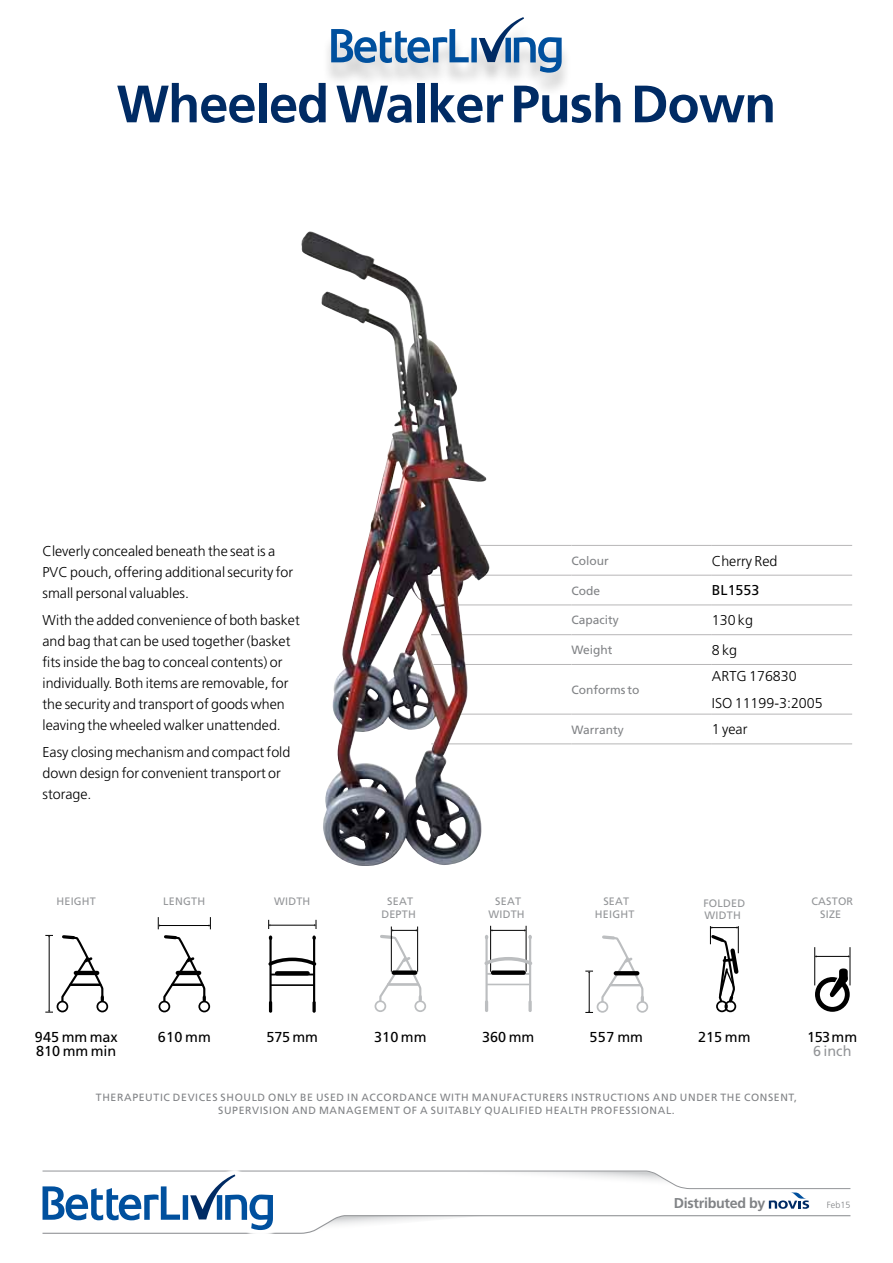
<style>
.page{position:relative;width:893px;height:1263px;background:#fff}
.page>*{position:absolute;margin:0;border:0;box-sizing:border-box;transform-origin:0 0}
.t1{font:700 52.5px "Frutiger LT Std";letter-spacing:-.02em;color:#002b64}
.t2{font:14.4px/13.6px "Frutiger LT Std";color:#000}
.t3{font:14.4px "Frutiger LT Std";color:#939598}
.t4{font:300 14.25px/21px "Frutiger LT Std";color:#000}
.t5{font:700 14.25px "Frutiger LT Std";letter-spacing:-.02em;color:#818386}
.t6{font:14.25px "Frutiger LT Std";color:#000}
.t7{font:12px "Frutiger LT Std";color:#818386}
.t8{font:10.8px/12.9px "Frutiger LT Std";letter-spacing:.02em;color:#939598;text-align:center}
.t9{font:10.5px/12.8px "Frutiger LT Std";letter-spacing:.06em;color:#818386;text-align:center}
.t10{font:300 9px "Frutiger LT Std";color:#818386}
</style>
<div class="page">
<svg style="left:45px;top:934px;width:64px;height:79px"></svg>
<svg style="left:158px;top:917px;width:53px;height:95px"></svg>
<hr style="left:172px;top:984px;width:30px;height:2px;background:#000">
<hr style="left:270px;top:925px;width:45px;height:1px;background:#000">
<svg style="left:268px;top:920px;width:3px;height:9px"></svg>
<svg style="left:314px;top:920px;width:3px;height:9px"></svg>
<hr style="left:271px;top:984px;width:43px;height:2px;background:#000">
<svg style="left:277px;top:971px;width:31px;height:2px"></svg>
<hr style="left:271px;top:973px;width:42px;height:2px;background:#000">
<hr style="left:269px;top:937px;width:3px;height:65px;background:#000">
<svg style="left:312px;top:935px;width:4px;height:5px"></svg>
<hr style="left:313px;top:937px;width:2px;height:65px;background:#000">
<svg style="left:268px;top:956px;width:49px;height:13px"></svg>
<svg style="left:269px;top:1001px;width:3px;height:12px"></svg>
<svg style="left:312px;top:1001px;width:4px;height:12px"></svg>
<svg style="left:375px;top:929px;width:51px;height:83px"></svg>
<hr style="left:417px;top:926px;width:1px;height:46px;background:#000">
<hr style="left:391px;top:926px;width:1px;height:46px;background:#000">
<hr style="left:388px;top:983px;width:30px;height:2px;background:#bcbec0">
<hr style="left:487px;top:973px;width:42px;height:2px;background:#bcbec0">
<hr style="left:491px;top:930px;width:34px;height:1px;background:#000">
<hr style="left:490px;top:926px;width:1px;height:46px;background:#000">
<hr style="left:526px;top:926px;width:1px;height:46px;background:#000">
<hr style="left:487px;top:984px;width:43px;height:1px;background:#bcbec0">
<div style="left:491px;top:970px;width:35px;height:5px;background:#000;border-radius:2px"></div>
<svg style="left:485px;top:929px;width:8px;height:10px"></svg>
<hr style="left:485px;top:936px;width:3px;height:65px;background:#bcbec0">
<svg style="left:524px;top:929px;width:8px;height:10px"></svg>
<hr style="left:529px;top:936px;width:2px;height:65px;background:#bcbec0">
<svg style="left:484px;top:955px;width:49px;height:13px"></svg>
<svg style="left:485px;top:1000px;width:3px;height:12px"></svg>
<svg style="left:528px;top:1000px;width:4px;height:12px"></svg>
<svg style="left:585px;top:935px;width:64px;height:78px"></svg>
<svg style="left:709px;top:926px;width:30px;height:86px"></svg>
<hr style="left:816px;top:956px;width:33px;height:1px;background:#000">
<hr style="left:814px;top:947px;width:1px;height:38px;background:#000">
<hr style="left:850px;top:947px;width:1px;height:38px;background:#000">
<svg style="left:815px;top:968px;width:35px;height:44px"></svg>
<hr style="left:431px;top:575px;width:140px;height:1px;background:#b7b6b7">
<hr style="left:571px;top:575px;width:141px;height:1px;background:#b7b6b7">
<hr style="left:712px;top:575px;width:140px;height:1px;background:#b7b6b7">
<hr style="left:431px;top:604px;width:140px;height:1px;background:#b7b6b7">
<hr style="left:571px;top:604px;width:141px;height:1px;background:#b7b6b7">
<hr style="left:712px;top:604px;width:140px;height:1px;background:#b7b6b7">
<hr style="left:431px;top:634px;width:140px;height:1px;background:#b7b6b7">
<hr style="left:571px;top:634px;width:141px;height:1px;background:#b7b6b7">
<hr style="left:712px;top:634px;width:140px;height:1px;background:#b7b6b7">
<hr style="left:431px;top:664px;width:140px;height:1px;background:#b7b6b7">
<hr style="left:571px;top:664px;width:141px;height:1px;background:#b7b6b7">
<hr style="left:712px;top:664px;width:140px;height:1px;background:#b7b6b7">
<hr style="left:431px;top:714px;width:140px;height:1px;background:#b7b6b7">
<hr style="left:571px;top:714px;width:141px;height:1px;background:#b7b6b7">
<hr style="left:712px;top:714px;width:140px;height:1px;background:#b7b6b7">
<hr style="left:431px;top:545px;width:140px;height:1px;background:#b7b6b7">
<hr style="left:571px;top:545px;width:141px;height:1px;background:#b7b6b7">
<hr style="left:712px;top:545px;width:140px;height:1px;background:#b7b6b7">
<hr style="left:431px;top:743px;width:140px;height:1px;background:#b7b6b7">
<hr style="left:571px;top:743px;width:141px;height:1px;background:#b7b6b7">
<hr style="left:712px;top:743px;width:140px;height:1px;background:#b7b6b7">
<img style="left:301px;top:231px;width:189px;height:635px">
<div style="left:321px;top:23px;width:250px;height:74px;background:#000;opacity:.21"></div>
<svg style="left:331px;top:17px;width:231px;height:56px"></svg>
<svg style="left:42px;top:1171px;width:809px;height:63px"></svg>
<h1 class="t1" style="left:117px;top:73px;width:661px">Wheeled Walker Push Down</h1>
<p class="t4" style="left:43px;top:541px;width:252px">Cleverly concealed beneath the seat is a<br>PVC pouch, offering additional security for small personal valuables.</p>
<p class="t4" style="left:43px;top:610px;width:259px">With the added convenience of both basket and bag that can be used together (basket fits inside the bag to conceal contents) or individually. Both items are removable, for the security and transport of goods when leaving the wheeled walker unattended.</p>
<p class="t4" style="left:43px;top:742px;width:249px">Easy closing mechanism and compact fold down design for convenient transport or storage.</p>
<p class="t7" style="left:571px;top:553px;width:39px">COLOUR</p>
<p class="t4" style="left:712px;top:550px;width:67px">Cherry Red</p>
<p class="t7" style="left:571px;top:583px;width:30px">CODE</p>
<p class="t6" style="left:712px;top:582px;width:49px">BL1553</p>
<p class="t7" style="left:571px;top:613px;width:49px">CAPACITY</p>
<p class="t4" style="left:712px;top:610px;width:43px">130 kg</p>
<p class="t7" style="left:571px;top:643px;width:42px">WEIGHT</p>
<p class="t4" style="left:712px;top:640px;width:27px">8 kg</p>
<p class="t7" style="left:571px;top:682px;width:70px">CONFORMS TO</p>
<p class="t4" style="left:712px;top:663px;width:112px;line-height:27px">ARTG 176830<br>ISO 11199-3:2005</p>
<p class="t7" style="left:571px;top:722px;width:54px">WARRANTY</p>
<p class="t4" style="left:712px;top:719px;width:37px">1 year</p>
<p class="t8" style="left:56px;top:895px;width:41px">HEIGHT</p>
<p class="t8" style="left:163px;top:895px;width:43px">LENGTH</p>
<p class="t8" style="left:274px;top:895px;width:38px">WIDTH</p>
<p class="t8" style="left:381px;top:895px;width:36px">SEAT<br>DEPTH</p>
<p class="t8" style="left:488px;top:895px;width:38px">SEAT<br>WIDTH</p>
<p class="t8" style="left:595px;top:895px;width:41px">SEAT<br>HEIGHT</p>
<p class="t8" style="left:703px;top:896px;width:43px;text-align:left">FOLDED<br>WIDTH</p>
<p class="t8" style="left:811px;top:895px;width:43px">CASTOR<br>SIZE</p>
<p class="t2" style="left:35px;top:1030px;width:84px">945 MM MAX<br>810 MM MIN</p>
<p class="t2" style="left:158px;top:1030px;width:55px">610 MM</p>
<p class="t2" style="left:267px;top:1030px;width:53px">575 MM</p>
<p class="t2" style="left:374px;top:1030px;width:54px">310 MM</p>
<p class="t2" style="left:482px;top:1030px;width:54px">360 MM</p>
<p class="t2" style="left:590px;top:1030px;width:55px">557 MM</p>
<p class="t2" style="left:698px;top:1030px;width:54px">215 MM</p>
<p class="t2" style="left:807px;top:1030px;width:51px">153 MM</p>
<p class="t3" style="left:813px;top:1042px;width:40px">6 INCH</p>
<p class="t9" style="left:96px;top:1091px;width:702px">THERAPEUTIC DEVICES SHOULD ONLY B E USED IN ACCORDANCE WITH MANUFACTURERS INSTRUCTIONS AND UNDER THE CONSENT,<br>SUPERVISION AND MANAGEMENT OF A SUITABLY QUALIFIED HEALTH PROFESSIONAL.</p>
<p class="t5" style="left:674px;top:1195px;width:93px">Distributed by</p>
<p class="t10" style="left:827px;top:1200px;width:25px">Feb15</p>
</div>
